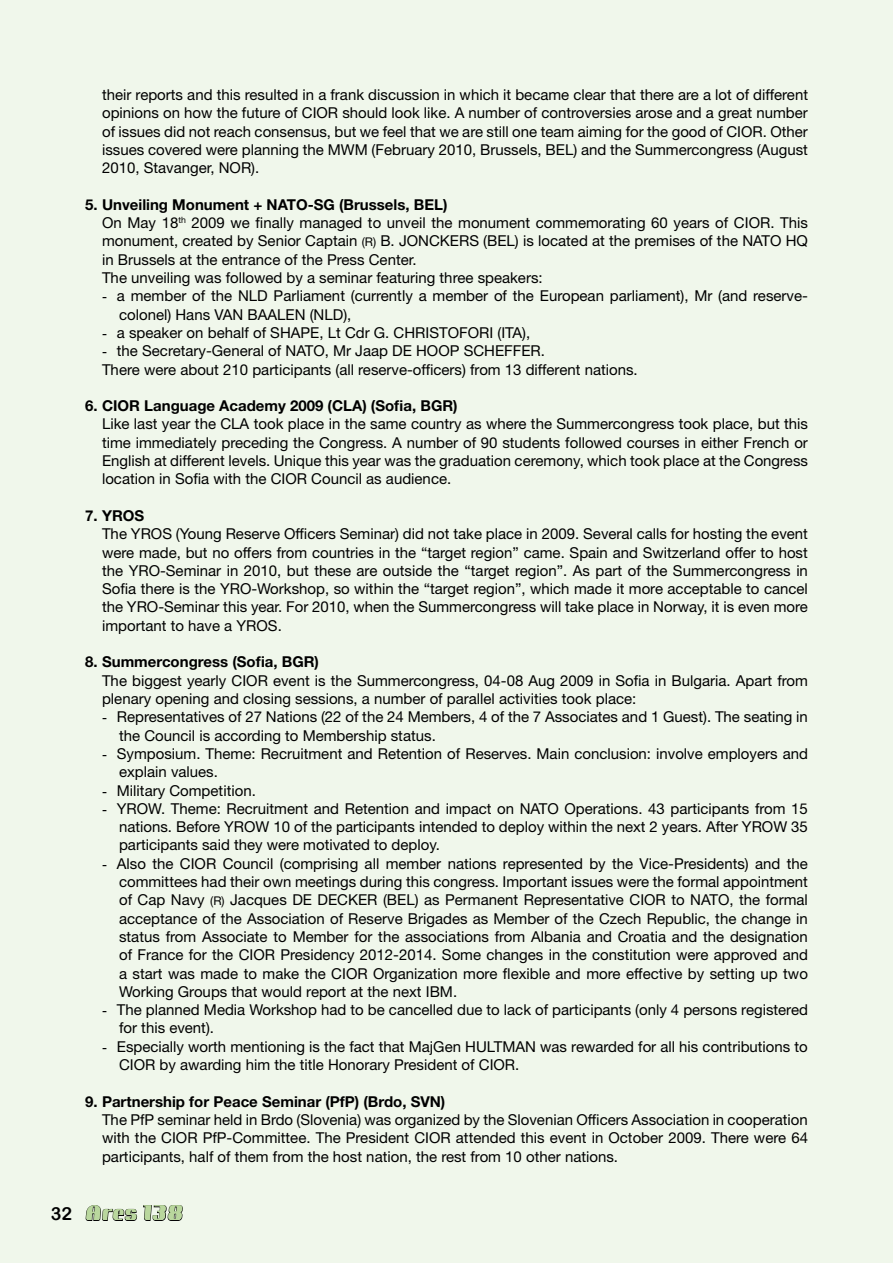
<style>
.page{position:relative;width:893px;height:1263px;background:#f0f7eb}
.page>*{position:absolute;margin:0;border:0;box-sizing:border-box;transform-origin:0 0}
.t1{font:800 18px "Camellia";color:#b9d79d}
.t2{font:15px/18.3px "Helvetica Neue LT Std";color:#000}
.t3{font:700 15px "Helvetica Neue LT Std";color:#000}
.s1{font-weight:700}
.s2{font-size:12px}
.s3{font-family:"Times New Roman"}
.s4{font-family:"Arial Rounded MT Bold";font-weight:400;color:#000}
</style>
<div class="page">
<svg style="left:85px;top:1205px;width:52px;height:16px"></svg>
<svg style="left:143px;top:1205px;width:40px;height:16px"></svg>
<p class="t2" style="left:102px;top:85px;width:707px;text-align:justify">their reports and this resulted in a frank discussion in which it became clear that there are a lot of different opinions on how the future of CIOR should look like. A number of controversies arose and a great number of issues did not reach consensus, but we feel that we are still one team aiming for the good of CIOR. Other issues covered were planning the MWM (February 2010, Brussels, BEL) and the Summercongress (August 2010, Stavanger, NOR).</p>
<p class="t2" style="left:102px;top:195px;width:707px;text-indent:-17px"><span class="s1">5. Unveiling Monument + NATO-SG (Brussels, BEL)<br></span>On May 18<sup>th</sup> 2009 we finally managed to unveil the monument commemorating 60 years of CIOR. This monument, created by Senior Captain <span class="s2">(R)</span> B. JONCKERS (BEL) is located at the premises of the NATO HQ in Brussels at the entrance of the Press Center.<br>The unveiling was followed by a seminar featuring three speakers:</p>
<p class="t2" style="left:119px;top:287px;width:690px;text-indent:-17px"><span class="s3">-</span> a member of the NLD Parliament (currently a member of the European parliament), Mr (and reserve&shy;colonel) Hans VAN BAALEN (NLD),</p>
<p class="t2" style="left:102px;top:323px;width:430px"><span class="s3">-</span> a speaker on behalf of SHAPE, Lt Cdr G. CHRISTOFORI (ITA),</p>
<p class="t2" style="left:102px;top:342px;width:537px"><span class="s3">-</span> the Secretary-General of NATO, Mr Jaap DE HOOP SCHEFFER.<br>There were about 210 participants (all reserve-officers) from 13 different nations.</p>
<p class="t3" style="left:85px;top:396px;width:374px">6. CIOR Language Academy 2009 (CLA) (Sofia, BGR)</p>
<p class="t2" style="left:102px;top:415px;width:707px;text-align:justify">Like last year the CLA took place in the same country as where the Summercongress took place, but this time immediately preceding the Congress. A number of 90 students followed courses in either French or English at different levels. Unique this year was the graduation ceremony, which took place at the Congress location in Sofia with the CIOR Council as audience.</p>
<p class="t3" style="left:85px;top:506px;width:61px">7. YROS</p>
<p class="t2" style="left:102px;top:525px;width:707px;text-align:justify">The YROS (Young Reserve Officers Seminar) did not take place in 2009. Several calls for hosting the event were made, but no offers from countries in the “target region” came. Spain and Switzerland offer to host the YRO-Seminar in 2010, but these are outside the “target region”. As part of the Summercongress in Sofia there is the YRO-Workshop, so within the “target region”, which made it more acceptable to cancel the YRO-Seminar this year. For 2010, when the Summercongress will take place in Norway, it is even more important to have a YROS.</p>
<p class="t3" style="left:85px;top:653px;width:235px">8. Summercongress (Sofia, BGR)</p>
<p class="t2" style="left:102px;top:671px;width:707px">The biggest yearly CIOR event is the Summercongress, 04-08 Aug 2009 in Sofia in Bulgaria. Apart from plenary opening and closing sessions, a number of parallel activities took place:</p>
<p class="t2" style="left:119px;top:708px;width:690px;text-indent:-17px"><span class="s3">-</span> Representatives of 27 Nations (22 of the 24 Members, 4 of the 7 Associates and 1 Guest). The seating in the Council is according to Membership status.</p>
<p class="t2" style="left:119px;top:744px;width:690px;text-indent:-17px"><span class="s3">-</span> Symposium. Theme: Recruitment and Retention of Reserves. Main conclusion: involve employers and explain values.</p>
<p class="t2" style="left:102px;top:781px;width:155px"><span class="s3">-</span> Military Competition.</p>
<p class="t2" style="left:119px;top:799px;width:690px;text-align:justify;text-indent:-17px"><span class="s3">-</span> YROW. Theme: Recruitment and Retention and impact on NATO Operations. 43 participants from 15 nations. Before YROW 10 of the participants intended to deploy within the next 2 years. After YROW 35 participants said they were motivated to deploy.</p>
<p class="t2" style="left:119px;top:854px;width:690px;text-align:justify;text-indent:-17px"><span class="s3">-</span> Also the CIOR Council (comprising all member nations represented by the Vice-Presidents) and the committees had their own meetings during this congress. Important issues were the formal appointment of Cap Navy <span class="s2">(R)</span> Jacques DE DECKER (BEL) as Permanent Representative CIOR to NATO, the formal acceptance of the Association of Reserve Brigades as Member of the Czech Republic, the change in status from Associate to Member for the associations from Albania and Croatia and the designation of France for the CIOR Presidency 2012-2014. Some changes in the constitution were approved and a start was made to make the CIOR Organization more flexible and more effective by setting up two Working Groups that would report at the next IBM.</p>
<p class="t2" style="left:119px;top:1000px;width:690px;text-indent:-17px"><span class="s3">-</span> The planned Media Workshop had to be cancelled due to lack of participants (only 4 persons registered for this event).</p>
<p class="t2" style="left:119px;top:1037px;width:690px;text-indent:-17px"><span class="s3">-</span> Especially worth mentioning is the fact that MajGen HULTMAN was rewarded for all his contributions to<br>CIOR by awarding him the title Honorary President of CIOR.</p>
<p class="t3" style="left:85px;top:1092px;width:362px">9. Partnership for Peace Seminar (PfP) (Brdo, SVN)</p>
<p class="t2" style="left:102px;top:1110px;width:707px;text-align:justify">The PfP seminar held in Brdo (Slovenia) was organized by the Slovenian Officers Association in cooperation with the CIOR PfP-Committee. The President CIOR attended this event in October 2009. There were 64 participants, half of them from the host nation, the rest from 10 other nations.</p>
<p class="t1" style="left:51px;top:1204px;width:134px"><span class="s4">32</span> Ares 138</p>
</div>
